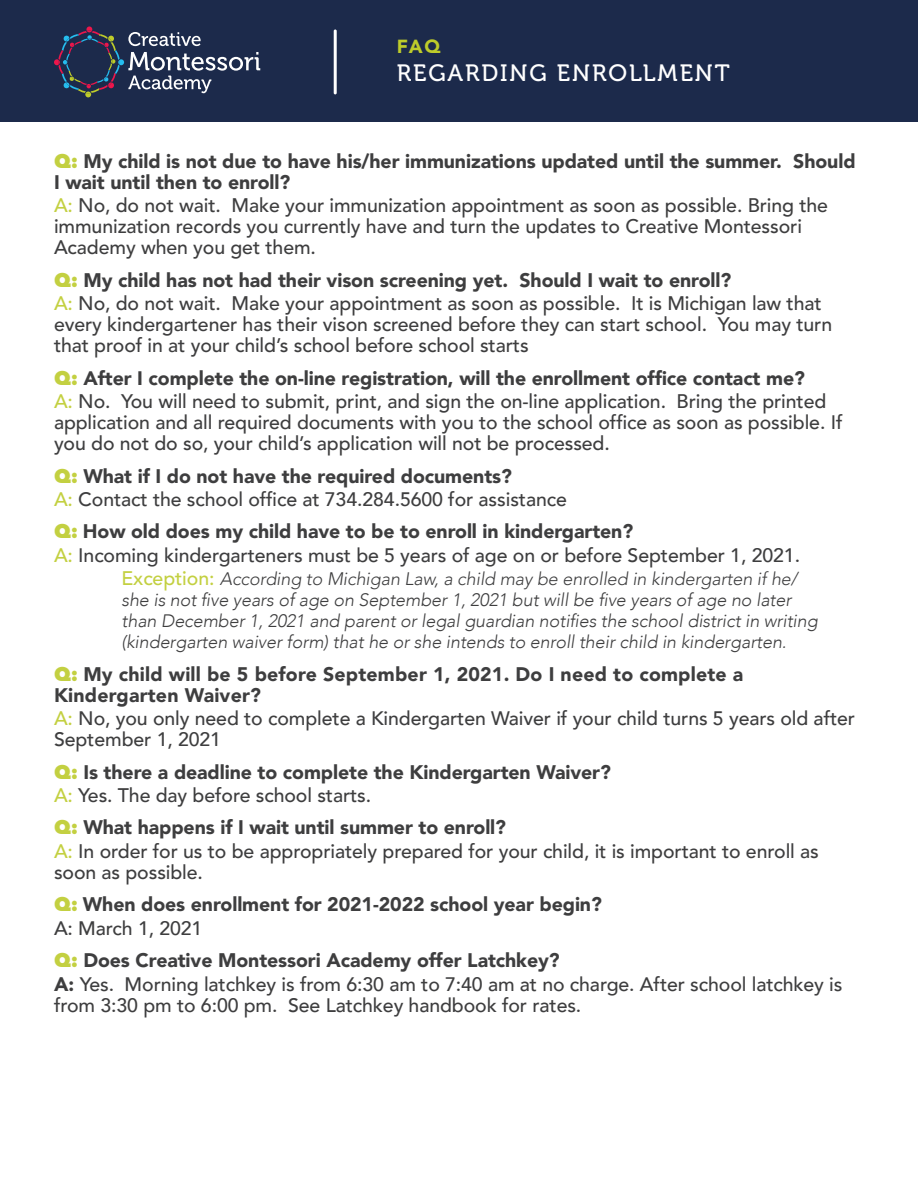
<style>
.page{position:relative;width:918px;height:1188px;background:#fff}
.page>*{position:absolute;margin:0;border:0;box-sizing:border-box;transform-origin:0 0}
.t1{font:23.55px "Museo 500";letter-spacing:.08em;color:#fff}
.t2{font:19.5px/21px "Avenir Medium 2";letter-spacing:-.005em;color:#3e3e3f}
.t3{font:19.5px/21px "Avenir Black 2";letter-spacing:-.005em;color:#3e3e3f}
.t4{font:500 19.5px/21px "Avenir";letter-spacing:-.005em;color:#3e3e3f}
.t5{font:900 19.5px "Avenir";letter-spacing:-.005em;color:#3e3e3f}
.t6{font:18.9px "Avenir Black 2";color:#becc2a}
.t7{font:italic 300 18px/21px "Avenir";letter-spacing:-.005em;color:#3e3e3f}
.s1{font-family:"Avenir Next";font-weight:800;color:#c3d041}
.s2{color:#c3d041}
.s3{font-family:"Avenir";font-weight:500}
.s4{font-family:"Avenir Medium 2";font-weight:400;color:#c3d041}
.s5{font-family:"Avenir Medium 2";font-weight:400;font-style:normal;font-size:19.5px;color:#c3d041}
.s6{font-family:"Avenir Light Oblique 2";font-weight:400;font-style:normal}
.s7{font-family:"Avenir Black 2";font-weight:400}
</style>
<div class="page">
<div style="left:0;top:0;width:918px;height:122px;background:#1c2a4b"></div>
<hr style="left:334px;top:29px;width:3px;height:65px;background:#fff;border-radius:2px">
<svg style="left:54px;top:26px;width:206px;height:71px"></svg>
<p class="t6" style="left:397px;top:30px;width:45px">FAQ</p>
<p class="t1" style="left:397px;top:60px;width:335px">REGARDING ENROLLMENT</p>
<p class="t3" style="left:54px;top:150px;width:803px"><span class="s1">Q:</span> My child is not due to have his/her immunizations updated until the summer. Should<br>I wait until then to enroll?</p>
<p class="t2" style="left:54px;top:194px;width:776px"><span class="s2">A:</span> No, do not wait. Make your immunization appointment as soon as possible. Bring the immunization records you currently have and turn the updates to Creative Montessori<br>Academy when you get them.</p>
<p class="t3" style="left:54px;top:269px;width:679px"><span class="s1">Q:</span> My child has not had their vison screening yet. Should I wait to enroll?</p>
<p class="t2" style="left:54px;top:292px;width:780px"><span class="s2">A:</span> No, do not wait. Make your appointment as soon as possible. It is Michigan law that every kindergartener has their vison screened before they can start school. You may turn that proof in at your child’s school before school starts</p>
<p class="t5" style="left:54px;top:361px;width:752px"><span class="s1">Q:</span> After I complete the on-line registration, will the enrollment office contact me?</p>
<p class="t2" style="left:54px;top:390px;width:790px"><span class="s2">A:</span> No. You will need to submit, print, and sign the on-line application. Bring the printed <span class="s3">application and all required documents with you to the school office as soon as possible. If </span>you do not do so, your child’s application will not be processed.</p>
<p class="t3" style="left:54px;top:465px;width:459px"><span class="s1">Q:</span> What if I do not have the required documents?</p>
<p class="t4" style="left:54px;top:488px;width:514px"><span class="s4">A:</span> Contact the school office at 734.284.5600 for assistance</p>
<p class="t3" style="left:54px;top:521px;width:581px"><span class="s1">Q:</span> How old does my child have to be to enroll in kindergarten?</p>
<p class="t4" style="left:54px;top:544px;width:748px"><span class="s4">A:</span> Incoming kindergarteners must be 5 years of age on or before September 1, 2021.</p>
<p class="t7" style="left:121px;top:569px;width:698px"><span class="s5">Exception:</span> <span class="s6">According to Michigan Law, a child may be enrolled in kindergarten if he/ </span>she is not five years of age on September 1, 2021 but will be five years of age no later than December 1, 2021 and parent or legal guardian notifies the school district in writing (kindergarten waiver form) that he or she intends to enroll their child in kindergarten.</p>
<p class="t3" style="left:54px;top:663px;width:691px"><span class="s1">Q:</span> My child will be 5 before September 1, 2021. Do I need to complete a<br>Kindergarten Waiver?</p>
<p class="t4" style="left:54px;top:707px;width:803px"><span class="s4">A:</span> No, you only need to complete a Kindergarten Waiver if your child turns 5 years old after<br>September 1, 2021</p>
<p class="t3" style="left:54px;top:761px;width:558px"><span class="s1">Q:</span> Is there a deadline to complete the Kindergarten Waiver?</p>
<p class="t2" style="left:54px;top:784px;width:319px"><span class="s2">A:</span> Yes. The day before school starts.</p>
<p class="t3" style="left:54px;top:817px;width:454px"><span class="s1">Q:</span> What happens if I wait until summer to enroll?</p>
<p class="t2" style="left:54px;top:840px;width:766px"><span class="s2">A:</span> In order for us to be appropriately prepared for your child, it is important to enroll as soon as possible.</p>
<p class="t3" style="left:54px;top:894px;width:549px"><span class="s1">Q:</span> When does enrollment for 2021-2022 school year begin?</p>
<p class="t4" style="left:54px;top:916px;width:150px">A: March 1, 2021</p>
<p class="t3" style="left:54px;top:949px;width:507px"><span class="s1">Q:</span> Does Creative Montessori Academy offer Latchkey?</p>
<p class="t4" style="left:54px;top:972px;width:790px"><span class="s7">A:</span> Yes. Morning latchkey is from 6:30 am to 7:40 am at no charge. After school latchkey is from 3:30 pm to 6:00 pm. See Latchkey handbook for rates.</p>
</div>
